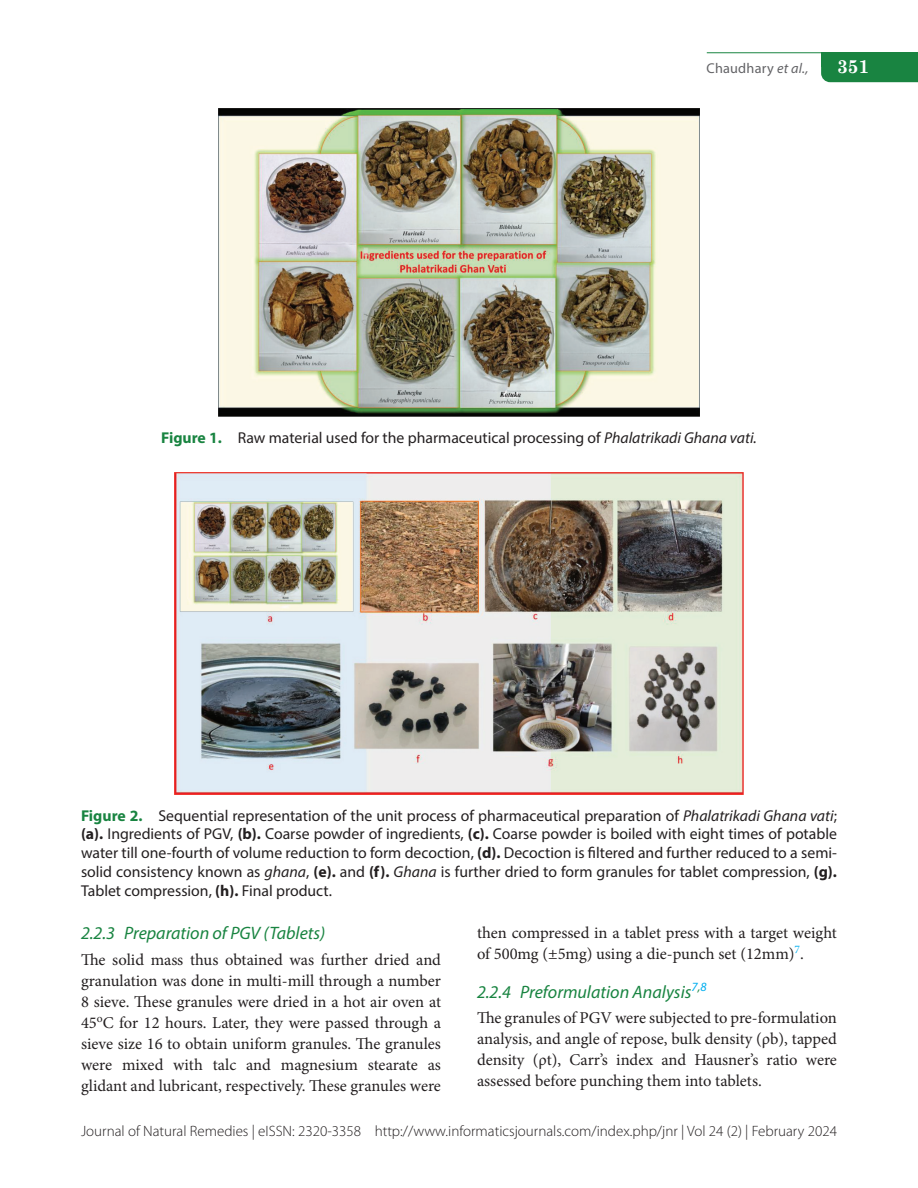
<style>
.page{position:relative;width:918px;height:1188px;background:#fff}
.page>*{position:absolute;margin:0;border:0;box-sizing:border-box;transform-origin:0 0}
.t1{font:700 18.75px "Century Schoolbook";color:#fff}
.C_level{font:italic 18px "Myriad Pro";color:#198441}
.Para_flush{font:16.5px/21px "Minion Pro";color:#231f20;text-align:justify}
.Fig_cap{font:15.75px/18.8px "Myriad Pro";color:#231f20;text-align:justify}
.t2{font:300 15px "Myriad Pro";color:#231f20}
.t3{font:14.25px "Myriad Pro";letter-spacing:.015em;color:#636366}
.s1{font-style:italic}
.s2{font-weight:700;color:#198441}
.s3{font-weight:700}
</style>
<div class="page">
<svg style="left:821px;top:67px;width:97px;height:15px"></svg>
<div style="left:821px;top:53px;width:97px;height:14px;background:#198441"></div>
<div style="left:891px;top:68px;width:27px;height:14px;background:#198441"></div>
<hr style="left:707px;top:52px;width:211px;height:1px;background:#198441">
<img style="left:219px;top:108px;width:480px;height:308px">
<img style="left:174px;top:472px;width:570px;height:322px">
<p class="t3" style="left:707px;top:59px;width:103px">Chaudhary <span class="s1">et al.,</span></p>
<p class="t1" style="left:837px;top:52px;width:34px">351</p>
<p class="Fig_cap" style="left:161px;top:428px;width:597px"><span class="s2">Figure 1.</span> Raw material used for the pharmaceutical processing of <span class="s1">Phalatrikadi Ghana vati.</span></p>
<p class="Fig_cap" style="left:81px;top:806px;width:758px"><span class="s2">Figure 2.</span> Sequential representation of the unit process of pharmaceutical preparation of <span class="s1">Phalatrikadi Ghana vati</span>; <span class="s3">(a).</span> Ingredients of PGV, <span class="s3">(b).</span> Coarse powder of ingredients, <span class="s3">(c).</span> Coarse powder is boiled with eight times of potable water till one-fourth of volume reduction to form decoction, <span class="s3">(d).</span> Decoction is filtered and further reduced to a semi&shy;solid consistency known as <span class="s1">ghana</span>, <span class="s3">(e).</span> and <span class="s3">(f).</span> <span class="s1">Ghana</span> is further dried to form granules for tablet compression, <span class="s3">(g).<br></span>Tablet compression, <span class="s3">(h).</span> Final product.</p>
<p class="C_level" style="left:81px;top:922px;width:246px">2.2.3 Preparation of PGV (Tablets)</p>
<p class="Para_flush" style="left:81px;top:949px;width:362px">The solid mass thus obtained was further dried and granulation was done in multi-mill through a number 8 sieve. These granules were dried in a hot air oven at 45<sup>o</sup>C for 12 hours. Later, they were passed through a sieve size 16 to obtain uniform granules. The granules were mixed with talc and magnesium stearate as glidant and lubricant, respectively. These granules were</p>
<p class="Para_flush" style="left:477px;top:922px;width:361px">then compressed in a tablet press with a target weight of 500mg (±5mg) using a die-punch set (12mm)<sup>7</sup>.</p>
<p class="C_level" style="left:477px;top:981px;width:231px">2.2.4 Preformulation Analysis<sup>7</sup><sup>,</sup><sup>8</sup></p>
<p class="Para_flush" style="left:477px;top:1008px;width:362px">The granules of PGV were subjected to pre-formulation analysis, and angle of repose, bulk density (ρb), tapped density (ρt), Carr’s index and Hausner’s ratio were assessed before punching them into tablets.</p>
<p class="t2" style="left:81px;top:1122px;width:758px">Journal of Natural Remedies | eISSN: 2320-3358 http://www.informaticsjournals.com/index.php/jnr | Vol 24 (2) | February 2024</p>
</div>
